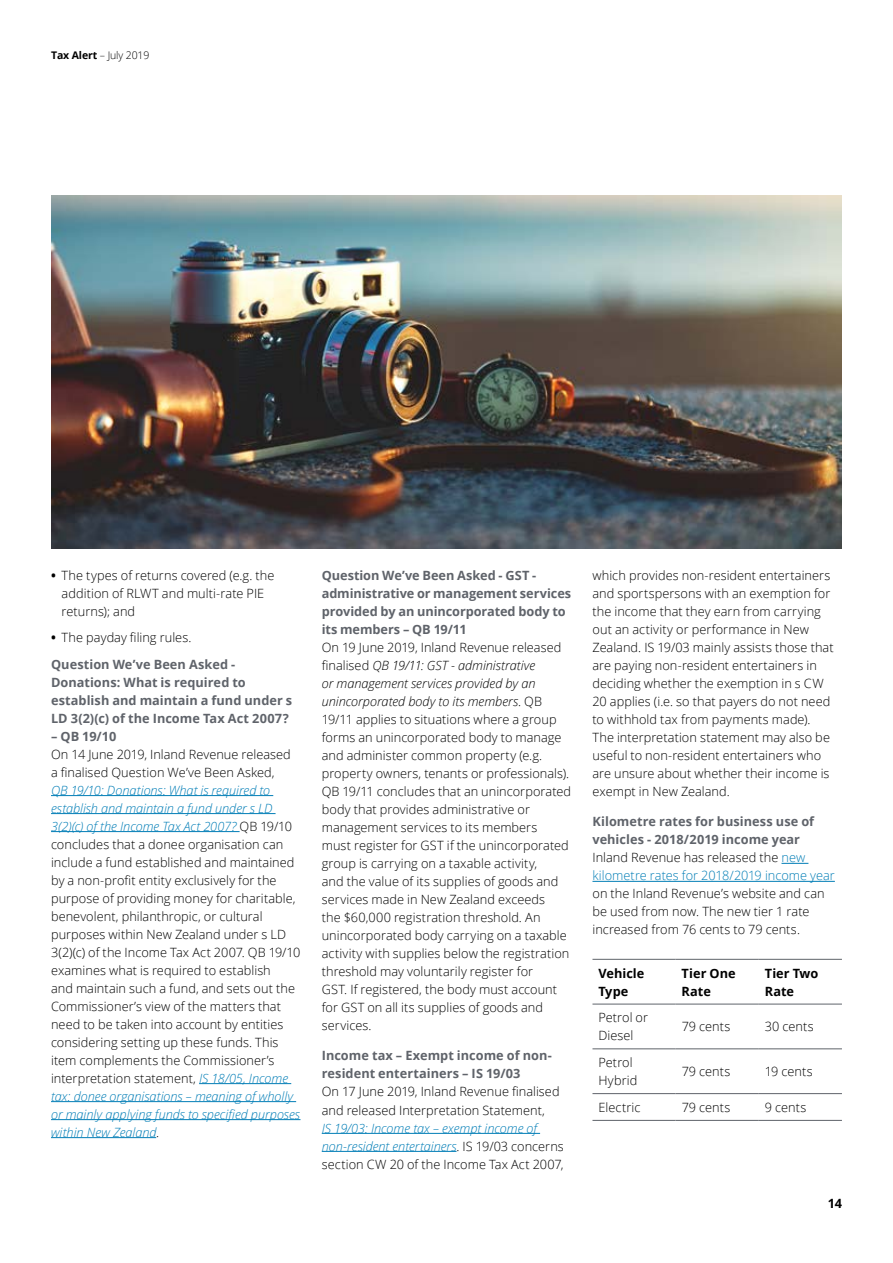
<style>
.page{position:relative;width:893px;height:1263px;background:#fff}
.page>*{position:absolute;margin:0;border:0;box-sizing:border-box;transform-origin:0 0}
.t1{font:300 12.75px/18px "Open Sans";letter-spacing:.005em;color:#000}
.t2{font:700 12.75px/18px "Open Sans";color:#5f636a}
.t3{font:italic 300 12.75px/18px "Open Sans";letter-spacing:-.005em;color:#007db6}
.t4{font:700 12.75px/18px "Open Sans";letter-spacing:.005em;color:#000}
.t5{font:300 10.5px "Open Sans";letter-spacing:-.01em;color:#000}
.s1{font-weight:700}
.s2{color:#000}
.s3{font-weight:300;color:#000}
.s4{font-style:italic;color:#007db6}
.s5{font-style:italic}
.s6{font-style:normal;color:#000}
.s7{font-weight:300;color:#007db6}
</style>
<div class="page">
<hr style="left:51px;top:795px;width:222px;height:1px;background:#007db6">
<hr style="left:51px;top:813px;width:225px;height:1px;background:#007db6">
<hr style="left:51px;top:831px;width:189px;height:1px;background:#007db6">
<hr style="left:199px;top:1083px;width:92px;height:1px;background:#007db6">
<hr style="left:51px;top:1101px;width:245px;height:1px;background:#007db6">
<hr style="left:51px;top:1119px;width:249px;height:1px;background:#007db6">
<hr style="left:51px;top:1137px;width:105px;height:1px;background:#007db6">
<hr style="left:322px;top:1133px;width:218px;height:1px;background:#007db6">
<hr style="left:322px;top:1151px;width:135px;height:1px;background:#007db6">
<svg style="left:781px;top:863px;width:27px;height:1px"></svg>
<hr style="left:592px;top:881px;width:243px;height:1px;background:#007db6">
<hr style="left:592px;top:959px;width:84px;height:1px;background:#5f636a">
<hr style="left:676px;top:959px;width:83px;height:1px;background:#5f636a">
<hr style="left:759px;top:959px;width:83px;height:1px;background:#5f636a">
<hr style="left:592px;top:1004px;width:84px;height:1px;background:#5f636a">
<hr style="left:676px;top:1004px;width:83px;height:1px;background:#5f636a">
<hr style="left:759px;top:1004px;width:83px;height:1px;background:#5f636a">
<hr style="left:592px;top:1048px;width:84px;height:1px;background:#5f636a">
<hr style="left:676px;top:1048px;width:83px;height:1px;background:#5f636a">
<hr style="left:759px;top:1048px;width:83px;height:1px;background:#5f636a">
<hr style="left:592px;top:1093px;width:84px;height:1px;background:#5f636a">
<hr style="left:676px;top:1093px;width:83px;height:1px;background:#5f636a">
<hr style="left:759px;top:1093px;width:83px;height:1px;background:#5f636a">
<hr style="left:592px;top:1120px;width:84px;height:1px;background:#5f636a">
<hr style="left:676px;top:1120px;width:83px;height:1px;background:#5f636a">
<hr style="left:759px;top:1120px;width:83px;height:1px;background:#5f636a">
<img style="left:51px;top:196px;width:791px;height:353px">
<p class="t5" style="left:51px;top:48px;width:100px"><span class="s1">Tax Alert</span> – July 2019</p>
<p class="t1" style="left:62px;top:566px;width:214px;text-indent:-11px"><span class="s1">•</span> The types of returns covered (e.g. the addition of RLWT and multi-rate PIE returns); and</p>
<p class="t2" style="left:51px;top:624px;width:186px;line-height:26.5px"><span class="s2">•</span> <span class="s3">The payday filing rules.<br></span>Question We’ve Been Asked -</p>
<p class="t2" style="left:51px;top:673px;width:243px">Donations: What is required to establish and maintain a fund under s<br>LD 3(2)(c) of the Income Tax Act 2007?</p>
<p class="t2" style="left:51px;top:727px;width:67px">– QB 19/10</p>
<p class="t1" style="left:51px;top:745px;width:241px">On 14 June 2019, Inland Revenue released a finalised Question We’ve Been Asked,</p>
<p class="t1" style="left:51px;top:781px;width:251px"><span class="s4">QB 19/10: Donations: What is required to establish and maintain a fund under s LD 3(2)(c) of the Income Tax Act 2007?</span> QB 19/10 concludes that a donee organisation can include a fund established and maintained by a non-profit entity exclusively for the purpose of providing money for charitable, benevolent, philanthropic, or cultural purposes within New Zealand under s LD 3(2)(c) of the Income Tax Act 2007. QB 19/10 examines what is required to establish<br>and maintain such a fund, and sets out the Commissioner’s view of the matters that need to be taken into account by entities considering setting up these funds. This item complements the Commissioner’s interpretation statement, <span class="s4">IS 18/05, Income tax: donee organisations – meaning of wholly or mainly applying funds to specified purposes within New Zealand</span>.</p>
<p class="t2" style="left:322px;top:566px;width:251px">Question We’ve Been Asked - GST - administrative or management services provided by an unincorporated body to its members – QB 19/11</p>
<p class="t1" style="left:322px;top:638px;width:251px">On 19 June 2019, Inland Revenue released finalised <span class="s5">QB 19/11: GST - administrative<br>or management services provided by an unincorporated body to its members</span>. QB 19/11 applies to situations where a group forms an unincorporated body to manage and administer common property (e.g. property owners, tenants or professionals).<br>QB 19/11 concludes that an unincorporated body that provides administrative or management services to its members<br>must register for GST if the unincorporated group is carrying on a taxable activity,<br>and the value of its supplies of goods and services made in New Zealand exceeds<br>the $60,000 registration threshold. An unincorporated body carrying on a taxable activity with supplies below the registration threshold may voluntarily register for<br>GST. If registered, the body must account for GST on all its supplies of goods and services.</p>
<p class="t2" style="left:322px;top:1046px;width:232px">Income tax – Exempt income of non&shy;resident entertainers – IS 19/03</p>
<p class="t1" style="left:322px;top:1082px;width:239px">On 17 June 2019, Inland Revenue finalised and released Interpretation Statement,</p>
<p class="t3" style="left:322px;top:1118px;width:244px">IS 19/03: Income tax – exempt income of non-resident entertainers<span class="s6">. IS 19/03 concerns section CW 20 of the Income Tax Act 2007,</span></p>
<p class="t1" style="left:592px;top:566px;width:243px">which provides non-resident entertainers and sportspersons with an exemption for the income that they earn from carrying out an activity or performance in New Zealand. IS 19/03 mainly assists those that are paying non-resident entertainers in deciding whether the exemption in s CW 20 applies (i.e. so that payers do not need to withhold tax from payments made).<br>The interpretation statement may also be useful to non-resident entertainers who are unsure about whether their income is exempt in New Zealand.</p>
<p class="t2" style="left:592px;top:812px;width:244px">Kilometre rates for business use of vehicles - 2018/2019 income year <span class="s3">Inland Revenue has released the</span> <span class="s7">new kilometre rates for 2018/2019 income year</span></p>
<p class="t1" style="left:592px;top:884px;width:234px">on the Inland Revenue’s website and can be used from now. The new tier 1 rate increased from 76 cents to 79 cents.</p>
<p class="t4" style="left:598px;top:964px;width:47px">Vehicle<br>Type</p>
<p class="t4" style="left:682px;top:964px;width:56px">Tier One<br>Rate</p>
<p class="t4" style="left:765px;top:964px;width:55px">Tier Two<br>Rate</p>
<p class="t1" style="left:598px;top:1008px;width:51px">Petrol or<br>Diesel</p>
<p class="t1" style="left:682px;top:1017px;width:50px">79 cents</p>
<p class="t1" style="left:765px;top:1017px;width:50px">30 cents</p>
<p class="t1" style="left:598px;top:1053px;width:40px">Petrol<br>Hybrid</p>
<p class="t1" style="left:682px;top:1062px;width:50px">79 cents</p>
<p class="t1" style="left:765px;top:1062px;width:49px">19 cents</p>
<p class="t1" style="left:598px;top:1098px;width:44px">Electric</p>
<p class="t1" style="left:682px;top:1098px;width:50px">79 cents</p>
<p class="t1" style="left:765px;top:1098px;width:43px">9 cents</p>
<p class="t4" style="left:828px;top:1194px;width:16px">14</p>
</div>
